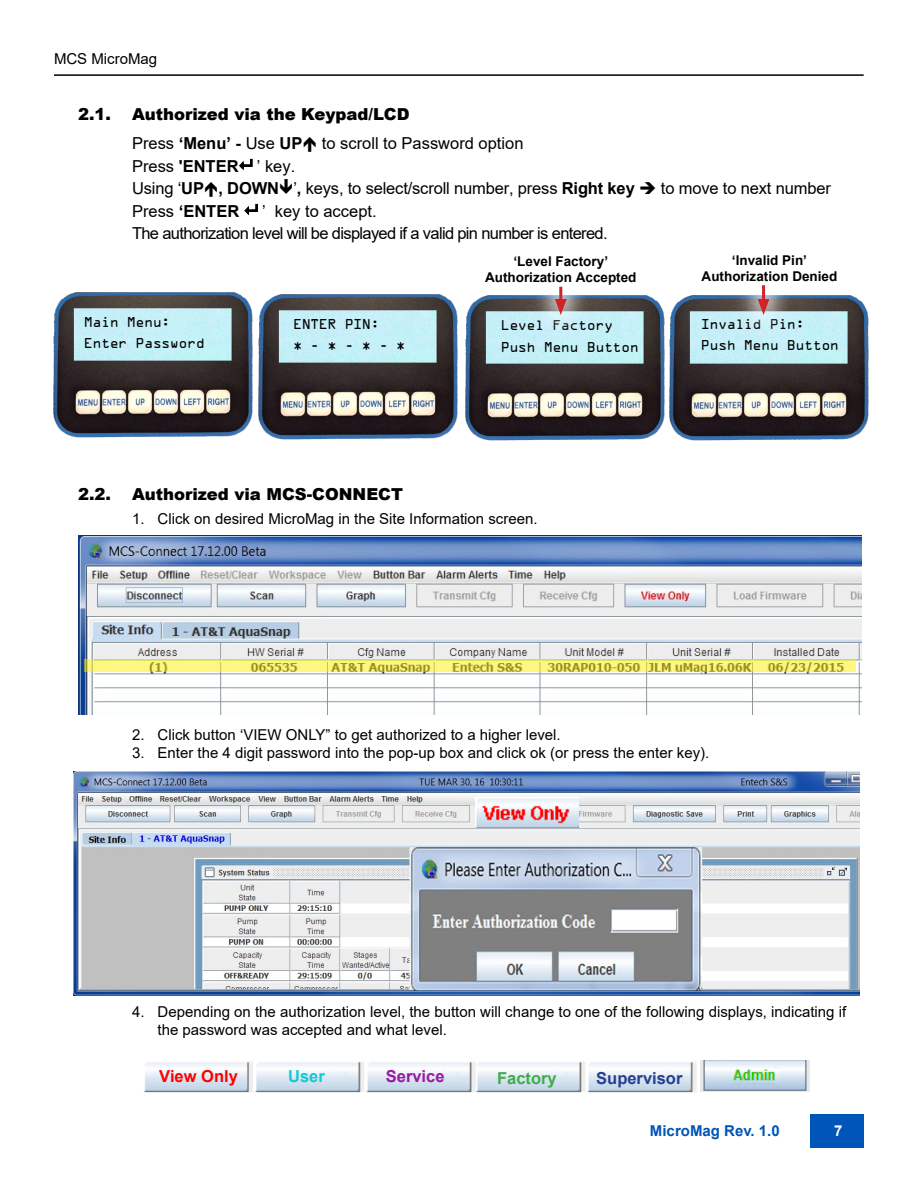
<style>
.page{position:relative;width:918px;height:1188px;background:#fff}
.page>*{position:absolute;margin:0;border:0;box-sizing:border-box;transform-origin:0 0}
.t1{font:16.5px/22.5px "Arial";letter-spacing:-.01em;color:#000}
.t2{font:16.5px/22.5px "Arial";letter-spacing:-.04em;color:#000}
.t3{font:900 16.5px "Arial";color:#000}
.t4{font:700 16.5px "Arial";color:#25408f}
.t5{font:700 16.5px "Arial";color:#f00}
.t6{font:700 16.5px "Arial";color:#971aa0}
.t7{font:700 16.5px "Arial";color:#41ad49}
.t8{font:700 16.5px "Arial";color:#12c9d3}
.t9{font:15px/18px "Arial";color:#000}
.t10{font:700 15px "Arial";color:#0055b8}
.t11{font:700 15px "Arial";color:#fff}
.t12{font:700 13.5px/16.2px "Arial";color:#000;text-align:center}
.t13{font:12.9px/21.1px "OCRA Alternate";letter-spacing:-.05em;color:#000}
.s1{font-weight:900}
.s2{font-weight:700}
</style>
<div class="page">
<div style="left:810px;top:1115px;width:54px;height:33px;background:#0055b8"></div>
<hr style="left:54px;top:74px;width:810px;height:2px;background:#000">
<img style="left:53px;top:292px;width:197px;height:146px">
<img style="left:250px;top:294px;width:208px;height:146px">
<img style="left:669px;top:295px;width:200px;height:146px">
<img style="left:465px;top:295px;width:200px;height:146px">
<div style="left:530px;top:262px;width:61px;height:78px;background:#fff;opacity:.75"></div>
<hr style="left:559px;top:287px;width:3px;height:18px;background:#d2232a">
<svg style="left:555px;top:299px;width:12px;height:16px"></svg>
<div style="left:733px;top:260px;width:61px;height:79px;background:#fff;opacity:.75"></div>
<hr style="left:762px;top:285px;width:3px;height:20px;background:#d2232a">
<svg style="left:758px;top:299px;width:11px;height:16px"></svg>
<img style="left:78px;top:535px;width:783px;height:179px">
<svg style="left:85px;top:659px;width:771px;height:13px;background:#e3dd68"></svg>
<img style="left:74px;top:771px;width:786px;height:225px">
<img style="left:475px;top:797px;width:104px;height:30px">
<img style="left:143px;top:1061px;width:554px;height:32px">
<img style="left:700px;top:1061px;width:109px;height:31px">
<p class="t9" style="left:54px;top:50px;width:105px">MCS MicroMag</p>
<p class="t3" style="left:78px;top:102px;width:34px">2.1.</p>
<p class="t1" style="left:132px;top:99px;width:393px;line-height:29.2px"><span class="s1">Authorized via the Keypad/LCD<br></span>Press <span class="s2">‘Menu’ -</span> Use <span class="s2">UP</span> to scroll to Password option</p>
<p class="t1" style="left:132px;top:154px;width:700px">Press <span class="s2">'ENTER</span> ’ key.<br>Using ‘<span class="s2">UP , DOWN</span> ’<span class="s2">,</span> keys, to select/scroll number, press <span class="s2">Right key</span> ➔ to move to next number<br>Press <span class="s2">‘ENTER</span></p>
<p class="t2" style="left:132px;top:199px;width:477px;text-indent:130px">’ key to accept.<br>The authorization level will be displayed if a valid pin number is entered.</p>
<p class="t12" style="left:485px;top:253px;width:153px">‘Level Factory’<br>Authorization Accepted</p>
<p class="t12" style="left:702px;top:252px;width:137px">‘Invalid Pin’<br>Authorization Denied</p>
<p class="t13" style="left:84px;top:313px;width:123px">Main Menu:<br>Enter Password</p>
<p class="t13" style="left:293px;top:315px;width:114px">ENTER PIN:<br>* - * - * - *</p>
<p class="t13" style="left:701px;top:315px;width:140px">Invalid Pin:<br>Push Menu Button</p>
<p class="t13" style="left:501px;top:316px;width:140px">Level Factory<br>Push Menu Button</p>
<p class="t3" style="left:78px;top:482px;width:34px">2.2.</p>
<p class="t3" style="left:132px;top:482px;width:272px">Authorized via MCS-CONNECT</p>
<p class="t9" style="left:132px;top:510px;width:407px">1. Click on desired MicroMag in the Site Information screen.</p>
<p class="t9" style="left:132px;top:726px;width:430px">2. Click button ‘VIEW ONLY” to get authorized to a higher level.</p>
<p class="t9" style="left:132px;top:744px;width:579px">3. Enter the 4 digit password into the pop-up box and click ok (or press the enter key).</p>
<p class="t9" style="left:158px;top:1003px;width:690px;text-indent:-26px">4. Depending on the authorization level, the button will change to one of the following displays, indicating if the password was accepted and what level.</p>
<p class="t5" style="left:159px;top:1064px;width:80px">View Only</p>
<p class="t8" style="left:288px;top:1064px;width:38px">User</p>
<p class="t6" style="left:386px;top:1065px;width:60px">Service</p>
<p class="t7" style="left:497px;top:1066px;width:61px">Factory</p>
<p class="t4" style="left:596px;top:1066px;width:88px">Supervisor</p>
<p class="t10" style="left:650px;top:1120px;width:131px">MicroMag Rev. 1.0</p>
<p class="t11" style="left:834px;top:1120px;width:10px">7</p>
</div>
